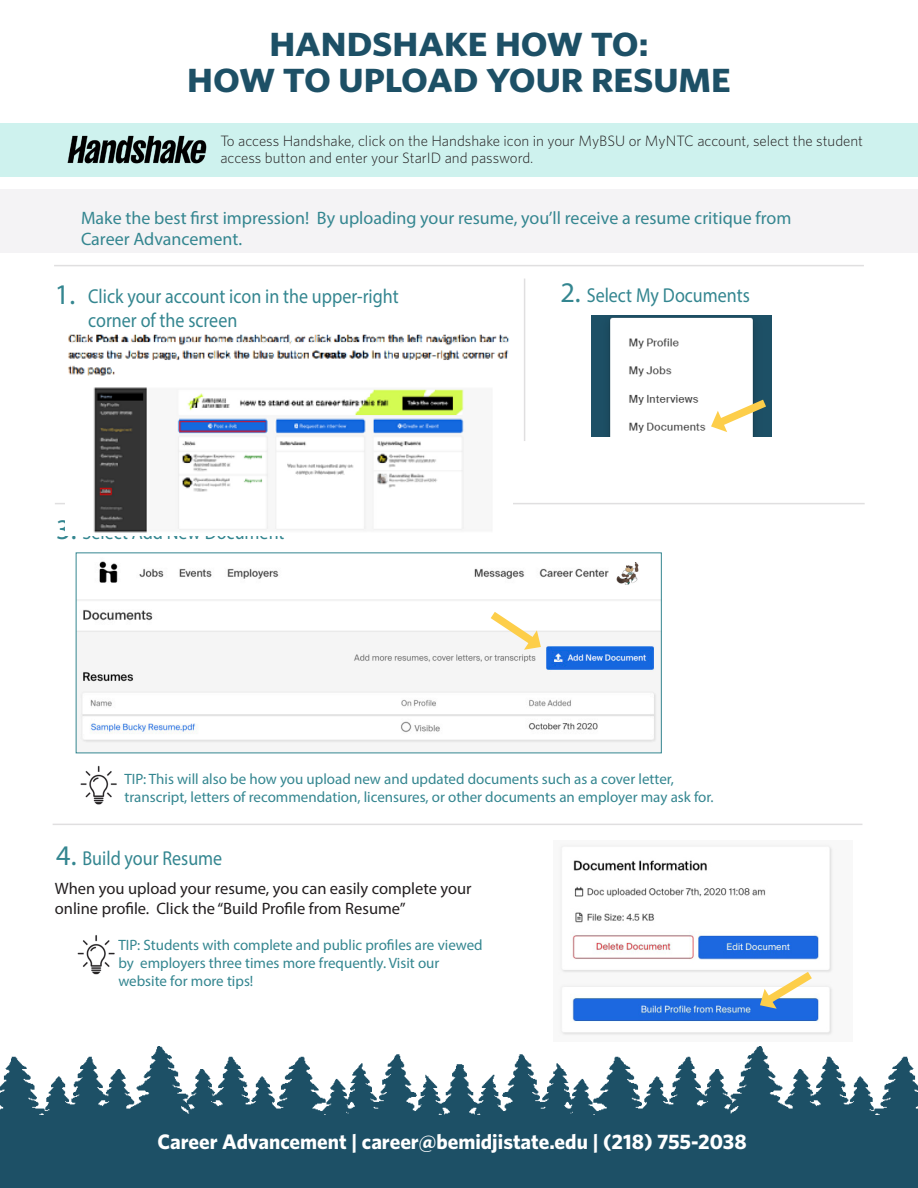
<style>
.page{position:relative;width:918px;height:1188px;background:#fff}
.page>*{position:absolute;margin:0;border:0;box-sizing:border-box;transform-origin:0 0}
.t1{font:700 33.6px/36px "Whitney";color:#1d5066;text-align:center;scale:1.09 1}
.t2{font:28.5px "Myriad Pro";color:#348690}
.t3{font:700 21px "Whitney";color:#fff}
.t4{font:20.1px "Myriad Pro";color:#348690;scale:.89 1}
.t5{font:18px/21.6px "Myriad Pro";color:#348690}
.t6{font:16.5px/19.8px "Myriad Pro";color:#231f20}
.t7{font:15px/18px "Myriad Pro";color:#348690}
.t8{font:300 15px/16.5px "Whitney";color:#231f20}
.s1{font-size:28.5px}
</style>
<div class="page">
<img style="left:560px;top:845px;width:273px;height:190px">
<img style="left:78px;top:561px;width:582px;height:182px">
<img style="left:617px;top:562px;width:22px;height:23px">
<svg style="left:482px;top:605px;width:63px;height:48px"></svg>
<svg style="left:757px;top:965px;width:63px;height:46px"></svg>
<div style="left:0;top:123px;width:918px;height:54px;background:#cef2ee"></div>
<img style="left:67px;top:135px;width:140px;height:29px">
<div style="left:0;top:189px;width:918px;height:64px;background:#f4f3f5"></div>
<hr style="left:54px;top:265px;width:810px;height:1px;background:#e0dfe0">
<img style="left:592px;top:316px;width:179px;height:121px">
<svg style="left:709px;top:393px;width:63px;height:40px"></svg>
<hr style="left:55px;top:503px;width:810px;height:1px;background:#e0dfe0">
<hr style="left:53px;top:824px;width:809px;height:1px;background:#e0dfe0">
<hr style="left:524px;top:279px;width:1px;height:162px;background:#e0dfe0">
<img style="left:0;top:1047px;width:918px;height:141px">
<img style="left:80px;top:765px;width:37px;height:40px">
<img style="left:77px;top:935px;width:38px;height:40px">
<img style="left:66px;top:334px;width:447px;height:199px">
<p class="t1" style="left:187px;top:26px;width:500px">HANDSHAKE HOW TO:<br>HOW TO UPLOAD YOUR RESUME</p>
<p class="t8" style="left:220px;top:133px;width:644px">To access Handshake, click on the Handshake icon in your MyBSU or MyNTC account, select the student access button and enter your StarID and password.</p>
<p class="t5" style="left:81px;top:207px;width:712px">Make the best first impression! By uploading your resume, you’ll receive a resume critique from<br>Career Advancement.</p>
<p class="t2" style="left:55px;top:277px;width:22px">1.</p>
<p class="t4" style="left:88px;top:283px;width:350px">Click your account icon in the upper-right</p>
<p class="t4" style="left:560px;top:283px;width:214px"><span class="s1">2.</span> Select My Documents</p>
<p class="t4" style="left:88px;top:307px;width:169px">corner of the screen</p>
<p class="t4" style="left:56px;top:520px;width:258px"><span class="s1">3.</span> Select Add New Document</p>
<p class="t7" style="left:124px;top:769px;width:591px">TIP: This will also be how you upload new and updated documents such as a cover letter, transcript, letters of recommendation, licensures, or other documents an employer may ask for.</p>
<p class="t4" style="left:56px;top:846px;width:188px"><span class="s1">4.</span> Build your Resume</p>
<p class="t6" style="left:55px;top:879px;width:418px">When you upload your resume, you can easily complete your online profile. Click the “Build Profile from Resume”</p>
<p class="t7" style="left:118px;top:936px;width:366px">TIP: Students with complete and public profiles are viewed by employers three times more frequently. Visit our website for more tips!</p>
<p class="t3" style="left:157px;top:1129px;width:591px">Career Advancement | career@bemidjistate.edu | (218) 755-2038</p>
</div>
